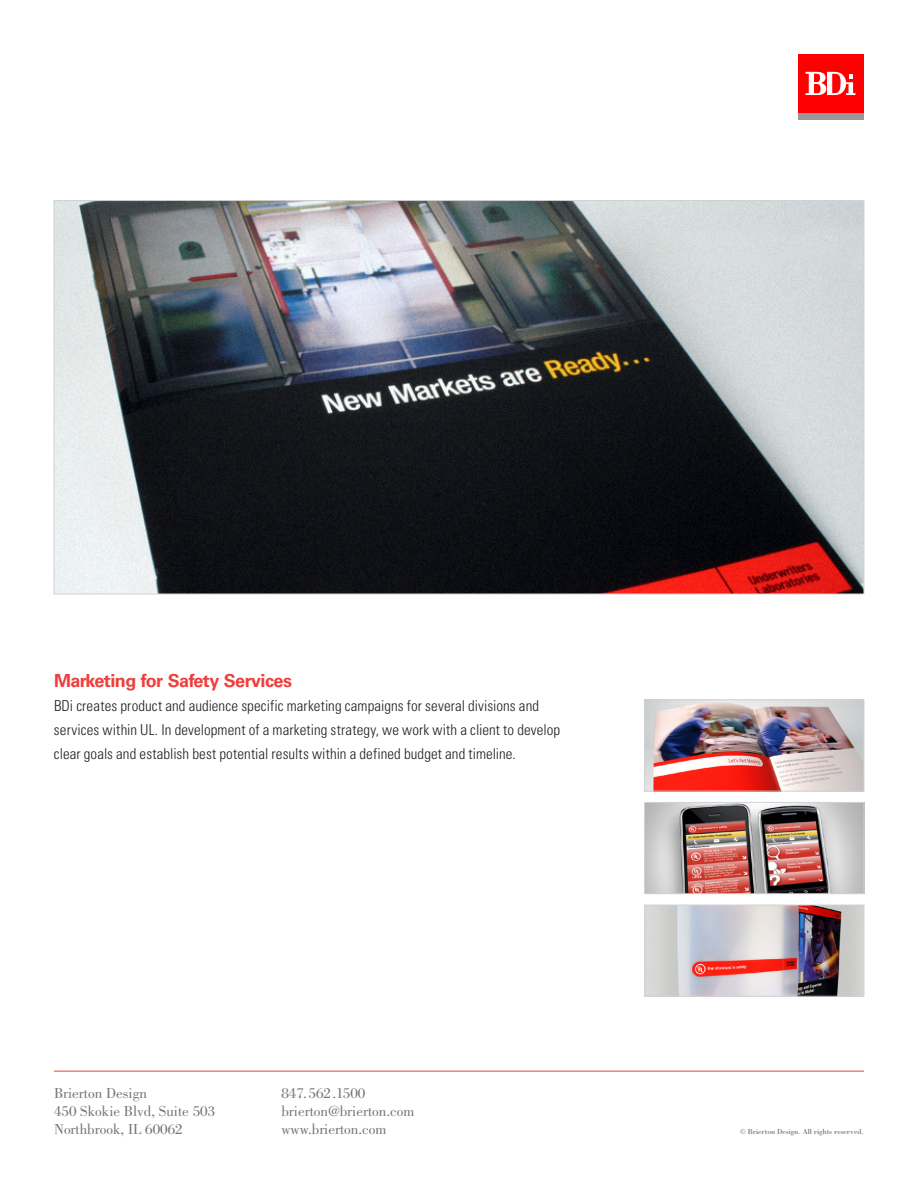
<style>
.page{position:relative;width:918px;height:1188px;background:#fff}
.page>*{position:absolute;margin:0;border:0;box-sizing:border-box;transform-origin:0 0}
.t1{font:700 18px "Univers";letter-spacing:-.03em;color:#ee3f3c}
.t2{font:300 condensed 15px/24px "Univers";letter-spacing:.005em;color:#231f20}
.t3{font:15px/18px "Bodoni";color:#767575}
.t4{font:7.5px "Bodoni";color:#767575}
</style>
<div class="page">
<hr style="left:54px;top:1071px;width:810px;height:1px;background:#ee3f3c">
<div style="left:799px;top:112px;width:65px;height:7px;background:#999"></div>
<div style="left:799px;top:54px;width:65px;height:58px;background:#f00"></div>
<svg style="left:805px;top:72px;width:51px;height:24px"></svg>
<img style="left:646px;top:702px;width:216px;height:87px">
<div style="left:644px;top:700px;width:220px;height:91px;border:1px solid #d1d2d4"></div>
<img style="left:56px;top:202px;width:806px;height:390px">
<img style="left:646px;top:804px;width:216px;height:88px">
<div style="left:644px;top:802px;width:220px;height:92px;border:1px solid #d1d2d4"></div>
<img style="left:646px;top:907px;width:216px;height:88px">
<div style="left:644px;top:905px;width:220px;height:92px;border:1px solid #d1d2d4"></div>
<p class="t1" style="left:54px;top:670px;width:240px">Marketing for Safety Services</p>
<p class="t2" style="left:54px;top:694px;width:508px">BDi creates product and audience specific marketing campaigns for several divisions and services within UL. In development of a marketing strategy, we work with a client to develop clear goals and establish best potential results within a defined budget and timeline.</p>
<p class="t3" style="left:54px;top:1084px;width:163px">Brierton Design<br>450 Skokie Blvd, Suite 503<br>Northbrook, IL 60062</p>
<p class="t3" style="left:281px;top:1084px;width:134px">847.562.1500 brierton@brierton.com www.brierton.com</p>
<p class="t4" style="left:740px;top:1127px;width:125px">© Brierton Design. All rights reserved.</p>
</div>
